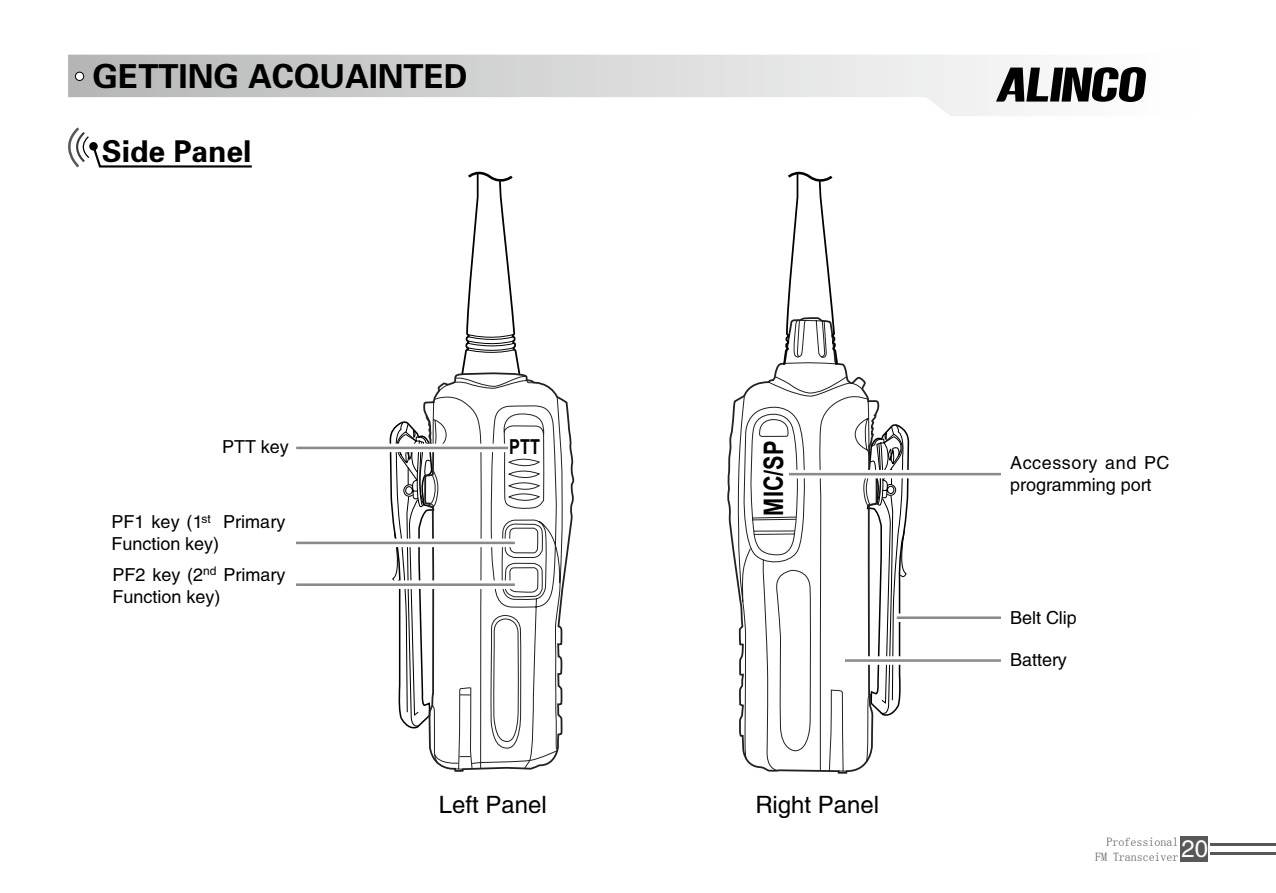
<style>
.page{position:relative;width:1276px;height:893px;background:#fff}
.page>*{position:absolute;margin:0;border:0;box-sizing:border-box;transform-origin:0 0}
.t1{font:33px "FZDHTJW GB1 0";color:#000}
.t2{font:30px "FZDHTJW GB1 0";color:#000}
.t3{font:700 27px "Arial";color:#000;scale:.81 1}
.t4{font:24px "FZHTJW GB1 0";color:#000}
.t5{font:700 20.7px "Arial";color:#000;scale:.79 1}
.t6{font:18px/21.6px "FZHTJW GB1 0";color:#000}
.t7{font:12px/14.4px "Sim Sun";color:#595757}
.t8{font:12px "FZHTJW GB1 0";color:#000}
</style>
<div class="page">
<svg style="left:68px;top:55px;width:1063px;height:61px"></svg>
<div style="left:75px;top:72px;width:9px;height:8px;background:#fff;border-radius:50%"></div>
<div style="left:75px;top:72px;width:9px;height:9px;border:1px solid #000;border-radius:50%"></div>
<div style="left:1180px;top:836px;width:28px;height:25px;background:#595757"></div>
<hr style="left:1210px;top:843px;width:66px;height:3px;background:#595757">
<hr style="left:1210px;top:852px;width:66px;height:3px;background:#595757">
<svg style="left:996px;top:67px;width:150px;height:35px"></svg>
<svg style="left:68px;top:127px;width:184px;height:41px"></svg>
<div style="left:89px;top:142px;width:9px;height:9px;background:#000;border-radius:50%"></div>
<svg style="left:880px;top:424px;width:29px;height:292px"></svg>
<svg style="left:727px;top:399px;width:153px;height:375px"></svg>
<svg style="left:737px;top:363px;width:134px;height:409px"></svg>
<svg style="left:789px;top:470px;width:212px;height:8px"></svg>
<hr style="left:789px;top:473px;width:212px;height:2px;background:#898a89">
<div style="left:896px;top:613px;width:105px;height:9px;background:#fff"></div>
<hr style="left:896px;top:616px;width:105px;height:3px;background:#898a89">
<div style="left:845px;top:656px;width:156px;height:9px;background:#fff"></div>
<hr style="left:845px;top:659px;width:156px;height:3px;background:#898a89">
<svg style="left:782px;top:171px;width:57px;height:195px"></svg>
<svg style="left:422px;top:54px;width:153px;height:718px"></svg>
<svg style="left:426px;top:54px;width:137px;height:716px"></svg>
<svg style="left:389px;top:418px;width:169px;height:347px"></svg>
<svg style="left:296px;top:444px;width:212px;height:8px"></svg>
<hr style="left:296px;top:447px;width:212px;height:2px;background:#898a89">
<svg style="left:296px;top:539px;width:219px;height:8px"></svg>
<hr style="left:296px;top:542px;width:219px;height:2px;background:#898a89">
<div style="left:296px;top:580px;width:219px;height:9px;background:#fff"></div>
<hr style="left:296px;top:583px;width:219px;height:3px;background:#898a89">
<h1 class="t1" style="left:93px;top:58px;width:376px">GETTING ACQUAINTED</h1>
<h2 class="t2" style="left:102px;top:135px;width:151px">Side Panel</h2>
<p class="t6" style="left:222px;top:436px;width:68px">PTT key</p>
<p class="t8" style="left:201px;top:512px;width:11px">st</p>
<p class="t6" style="left:112px;top:511px;width:175px">PF1 key (1 Primary<br>Function key)</p>
<p class="t6" style="left:113px;top:564px;width:174px">PF2 key (2 Primary<br>Function key)</p>
<p class="t8" style="left:203px;top:564px;width:15px">nd</p>
<p class="t5" style="left:509px;top:433px;width:40px">PTT</p>
<h3 class="t3" style="left:756px;top:516px;width:94px;rotate:-90deg">MIC/SP</h3>
<h3 class="t4" style="left:439px;top:791px;width:109px">Left Panel</h3>
<h3 class="t4" style="left:755px;top:791px;width:125px">Right Panel</h3>
<p class="t6" style="left:1010px;top:452px;width:161px">Accessory and PC programming port</p>
<p class="t6" style="left:1010px;top:607px;width:68px">Belt Clip</p>
<p class="t6" style="left:1010px;top:649px;width:58px">Battery</p>
<p class="t7" style="left:1095px;top:835px;width:114px;text-indent:11px">Professional<br>FM Transceiver <sup>20</sup></p>
</div>
